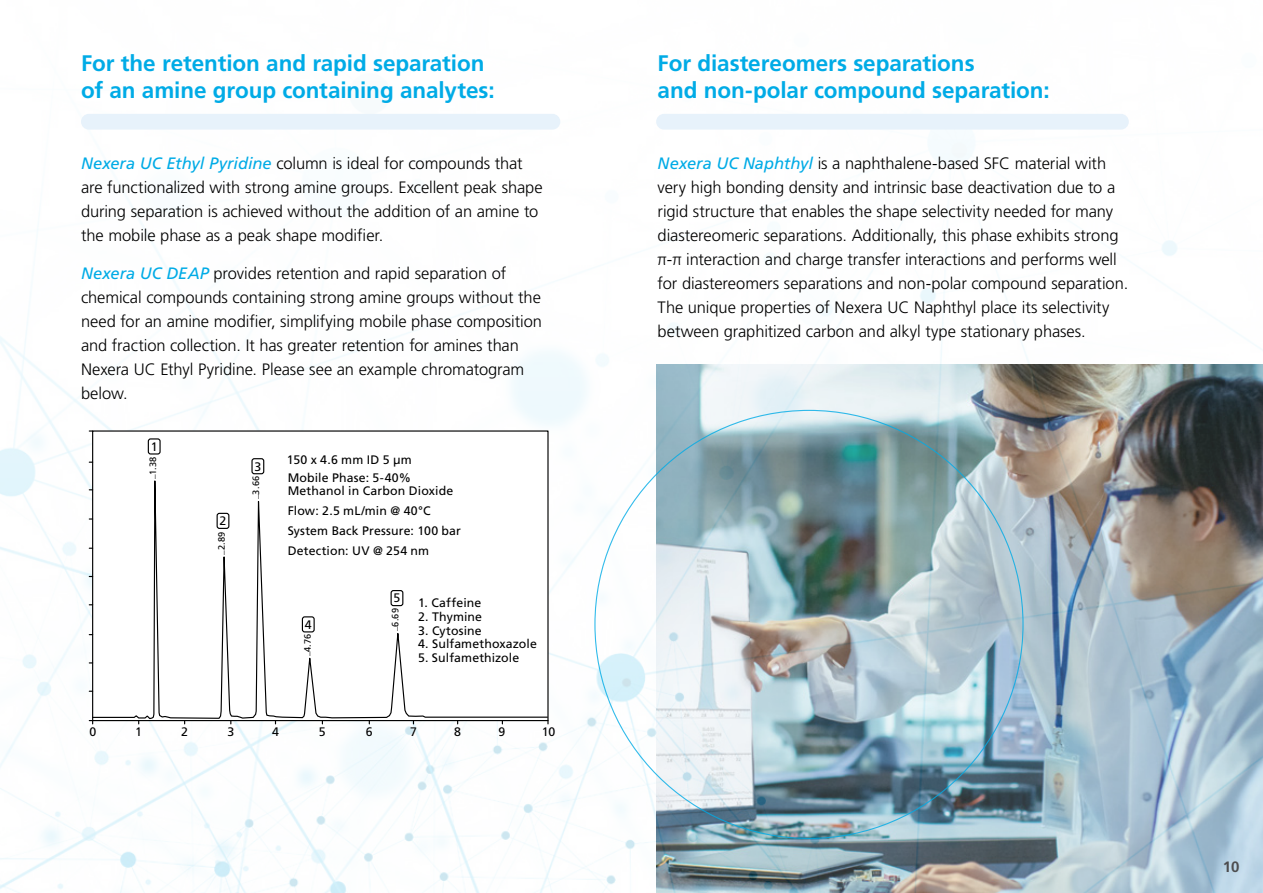
<style>
.page{position:relative;width:1263px;height:893px;background:#fff}
.page>*{position:absolute;margin:0;border:0;box-sizing:border-box;transform-origin:0 0}
.t1{font:700 22.5px/27px "Frutiger LT Std";letter-spacing:-.005em;color:#00abe6}
.t2{font:300 16.5px/24px "Frutiger LT Std";letter-spacing:-.005em;color:#000}
.t3{font:700 15px "Frutiger LT Std";color:#4d4d4f}
.t4{font:12.3px/20.1px "Frutiger LT Std";letter-spacing:.01em;color:#000}
.t5{font:9.3px "Frutiger LT Std";letter-spacing:.03em;color:#000}
.s1{font-weight:400;font-style:italic;color:#00abe6}
</style>
<div class="page">
<img style="left:0;top:113px;width:1263px;height:780px">
<div style="left:81px;top:114px;width:479px;height:16px;background:#e7f2fb;border-radius:8px"></div>
<div style="left:656px;top:114px;width:473px;height:16px;background:#e7f2fb;border-radius:8px"></div>
<svg style="left:89px;top:720px;width:4px;height:4px"></svg>
<svg style="left:91px;top:378px;width:458px;height:342px"></svg>
<div style="left:148px;top:438px;width:13px;height:17px;border:1px solid #000;border-radius:2px"></div>
<div style="left:217px;top:513px;width:12px;height:16px;border:1px solid #000;border-radius:2px"></div>
<div style="left:251px;top:458px;width:13px;height:16px;border:1px solid #000;border-radius:2px"></div>
<div style="left:302px;top:616px;width:13px;height:16px;border:1px solid #000;border-radius:2px"></div>
<div style="left:391px;top:590px;width:12px;height:16px;border:1px solid #000;border-radius:2px"></div>
<h1 class="t1" style="left:81px;top:50px;width:415px">For the retention and rapid separation of an amine group containing analytes:</h1>
<p class="t2" style="left:81px;top:152px;width:463px"><span class="s1">Nexera UC Ethyl Pyridine</span> column is ideal for compounds that are functionalized with strong amine groups. Excellent peak shape during separation is achieved without the addition of an amine to the mobile phase as a peak shape modifier.</p>
<p class="t2" style="left:81px;top:261px;width:462px"><span class="s1">Nexera UC DEAP</span> provides retention and rapid separation of chemical compounds containing strong amine groups without the need for an amine modifier, simplifying mobile phase composition and fraction collection. It has greater retention for amines than Nexera UC Ethyl Pyridine. Please see an example chromatogram below.</p>
<p class="t4" style="left:151px;top:436px;width:8px">1</p>
<p class="t5" style="left:147px;top:479px;width:24px;rotate:-90deg">_1.38</p>
<p class="t4" style="left:220px;top:511px;width:8px">2</p>
<p class="t5" style="left:216px;top:555px;width:25px;rotate:-90deg">_2.89</p>
<p class="t4" style="left:254px;top:456px;width:8px">3</p>
<p class="t5" style="left:251px;top:499px;width:25px;rotate:-90deg">_3.66</p>
<p class="t4" style="left:287px;top:450px;width:126px">150 x 4.6 mm ID 5 µm</p>
<p class="t4" style="left:288px;top:472px;width:167px;line-height:12.3px">Mobile Phase: 5-40%<br>Methanol in Carbon Dioxide</p>
<p class="t4" style="left:288px;top:500px;width:175px">Flow: 2.5 mL/min @ 40°C<br>System Back Pressure: 100 bar<br>Detection: UV @ 254 nm</p>
<p class="t4" style="left:305px;top:614px;width:8px">4</p>
<p class="t5" style="left:302px;top:656px;width:24px;rotate:-90deg">_4.76</p>
<p class="t4" style="left:394px;top:588px;width:8px">5</p>
<p class="t5" style="left:390px;top:631px;width:24px;rotate:-90deg">_6.69</p>
<p class="t4" style="left:418px;top:593px;width:65px">1. Caffeine</p>
<p class="t4" style="left:418px;top:606px;width:65px">2. Thymine</p>
<p class="t4" style="left:418px;top:620px;width:65px">3. Cytosine</p>
<p class="t4" style="left:418px;top:634px;width:120px">4. Sulfamethoxazole</p>
<p class="t4" style="left:418px;top:648px;width:103px">5. Sulfamethizole</p>
<p class="t4" style="left:89px;top:722px;width:8px">0</p>
<p class="t4" style="left:135px;top:722px;width:8px">1</p>
<p class="t4" style="left:181px;top:722px;width:8px">2</p>
<p class="t4" style="left:227px;top:722px;width:8px">3</p>
<p class="t4" style="left:272px;top:722px;width:8px">4</p>
<p class="t4" style="left:319px;top:722px;width:8px">5</p>
<p class="t4" style="left:366px;top:722px;width:8px">6</p>
<p class="t4" style="left:410px;top:722px;width:8px">7</p>
<p class="t4" style="left:454px;top:722px;width:8px">8</p>
<p class="t4" style="left:498px;top:722px;width:8px">9</p>
<p class="t4" style="left:542px;top:722px;width:15px">10</p>
<h1 class="t1" style="left:658px;top:50px;width:393px">For diastereomers separations<br>and non-polar compound separation:</h1>
<p class="t2" style="left:658px;top:152px;width:472px"><span class="s1">Nexera UC Naphthyl</span> is a naphthalene-based SFC material with very high bonding density and intrinsic base deactivation due to a rigid structure that enables the shape selectivity needed for many diastereomeric separations. Additionally, this phase exhibits strong π-π interaction and charge transfer interactions and performs well for diastereomers separations and non-polar compound separation.<br>The unique properties of Nexera UC Naphthyl place its selectivity between graphitized carbon and alkyl type stationary phases.</p>
<p class="t3" style="left:1223px;top:858px;width:18px">10</p>
</div>
